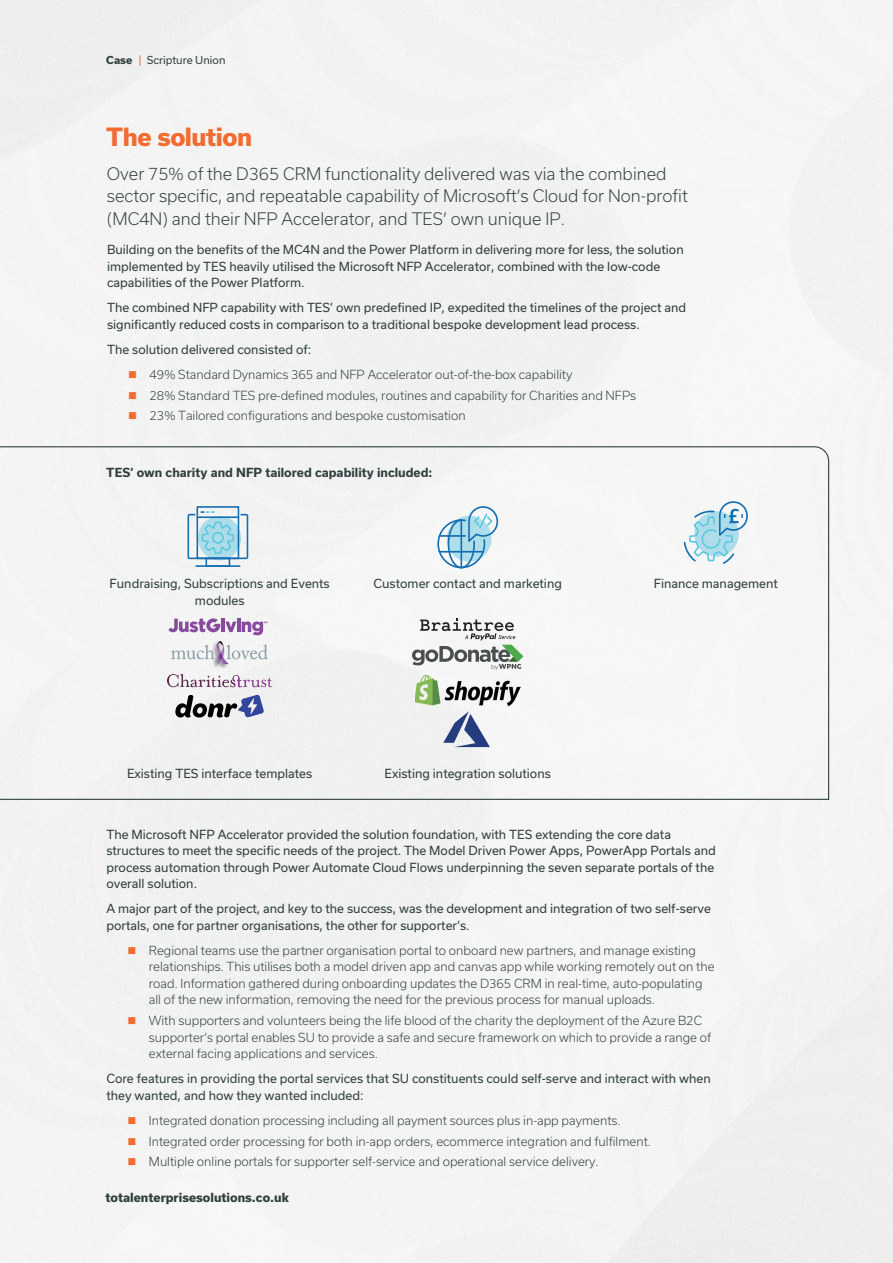
<style>
.page{position:relative;width:893px;height:1263px;background:#fff}
.page>*{position:absolute;margin:0;border:0;box-sizing:border-box;transform-origin:0 0}
.t1{font:800 24px "Usual";letter-spacing:-.02em;color:#f26c31}
.t2{font:300 16.5px/22.5px "Usual";color:#323f40}
.t3{font:12px/16.5px "Usual";color:#323f40}
.t4{font:300 12px/16.5px "Usual";color:#323f40}
.t5{font:700 12px "Usual";color:#323f40}
.t6{font:800 12px "Usual";color:#323f40}
.t7{font:10.5px "Usual";color:#323f40}
.s1{font-weight:800}
.s2{color:#f26c31}
</style>
<div class="page">
<div style="left:0;top:446px;width:830px;height:354px;background:#f4f5f4"></div>
<svg style="left:167px;top:674px;width:105px;height:14px"></svg>
<svg style="left:175px;top:694px;width:89px;height:24px"></svg>
<svg style="left:168px;top:618px;width:99px;height:17px"></svg>
<img style="left:172px;top:640px;width:95px;height:28px">
<svg style="left:412px;top:618px;width:111px;height:52px"></svg>
<img style="left:415px;top:674px;width:105px;height:33px">
<svg style="left:443px;top:711px;width:47px;height:36px"></svg>
<img style="left:198px;top:517px;width:43px;height:43px">
<div style="left:205px;top:557px;width:25px;height:10px;border:2px solid #146eb2"></div>
<div style="left:187px;top:514px;width:61px;height:45px;border:2px solid #146eb2"></div>
<hr style="left:196px;top:565px;width:44px;height:2px;background:#146eb2">
<div style="left:196px;top:506px;width:43px;height:53px;border:2px solid #146eb2"></div>
<hr style="left:197px;top:516px;width:41px;height:2px;background:#146eb2">
<svg style="left:201px;top:511px;width:13px;height:2px"></svg>
<svg style="left:201px;top:521px;width:34px;height:34px"></svg>
<svg style="left:437px;top:506px;width:61px;height:62px"></svg>
<svg style="left:684px;top:501px;width:64px;height:63px"></svg>
<p class="t7" style="left:106px;top:54px;width:121px"><span class="s1">Case</span> <span class="s2">|</span> Scripture Union</p>
<h1 class="t1" style="left:106px;top:123px;width:147px">The solution</h1>
<h2 class="t2" style="left:107px;top:162px;width:582px">Over 75% of the D365 CRM functionality delivered was via the combined sector specific, and repeatable capability of Microsoft’s Cloud for Non-profit (MC4N) and their NFP Accelerator, and TES’ own unique IP.</h2>
<p class="t3" style="left:107px;top:242px;width:578px">Building on the benefits of the MC4N and the Power Platform in delivering more for less, the solution implemented by TES heavily utilised the Microsoft NFP Accelerator, combined with the low-code capabilities of the Power Platform.</p>
<p class="t3" style="left:107px;top:300px;width:581px">The combined NFP capability with TES’ own predefined IP, expedited the timelines of the project and significantly reduced costs in comparison to a traditional bespoke development lead process.</p>
<p class="t3" style="left:107px;top:341px;width:206px">The solution delivered consisted of:</p>
<p class="t4" style="left:128px;top:366px;width:446px"><span class="s2">■</span> 49% Standard Dynamics 365 and NFP Accelerator out-of-the-box capability</p>
<p class="t4" style="left:128px;top:387px;width:509px"><span class="s2">■</span> 28% Standard TES pre-defined modules, routines and capability for Charities and NFPs</p>
<p class="t4" style="left:128px;top:408px;width:339px"><span class="s2">■</span> 23% Tailored configurations and bespoke customisation</p>
<p class="t5" style="left:106px;top:466px;width:328px">TES’ own charity and NFP tailored capability included:</p>
<p class="t3" style="left:110px;top:576px;width:222px;text-align:center">Fundraising, Subscriptions and Events modules</p>
<p class="t3" style="left:374px;top:576px;width:190px">Customer contact and marketing</p>
<p class="t3" style="left:127px;top:765px;width:187px">Existing TES interface templates</p>
<p class="t3" style="left:385px;top:765px;width:168px">Existing integration solutions</p>
<p class="t3" style="left:654px;top:575px;width:126px">Finance management</p>
<p class="t3" style="left:106px;top:826px;width:611px">The Microsoft NFP Accelerator provided the solution foundation, with TES extending the core data structures to meet the specific needs of the project. The Model Driven Power Apps, PowerApp Portals and process automation through Power Automate Cloud Flows underpinning the seven separate portals of the overall solution.</p>
<p class="t3" style="left:106px;top:901px;width:606px">A major part of the project, and key to the success, was the development and integration of two self-serve portals, one for partner organisations, the other for supporter’s.</p>
<p class="t4" style="left:149px;top:942px;width:567px;text-indent:-21px"><span class="s2">■</span> Regional teams use the partner organisation portal to onboard new partners, and manage existing relationships. This utilises both a model driven app and canvas app while working remotely out on the road. Information gathered during onboarding updates the D365 CRM in real-time, auto-populating all of the new information, removing the need for the previous process for manual uploads.</p>
<p class="t4" style="left:149px;top:1012px;width:564px;text-indent:-21px"><span class="s2">■</span> With supporters and volunteers being the life blood of the charity the deployment of the Azure B2C supporter’s portal enables SU to provide a safe and secure framework on which to provide a range of external facing applications and services.</p>
<p class="t3" style="left:106px;top:1070px;width:606px">Core features in providing the portal services that SU constituents could self-serve and interact with when they wanted, and how they wanted included:</p>
<p class="t4" style="left:128px;top:1112px;width:494px"><span class="s2">■</span> Integrated donation processing including all payment sources plus in-app payments.</p>
<p class="t4" style="left:128px;top:1133px;width:525px"><span class="s2">■</span> Integrated order processing for both in-app orders, ecommerce integration and fulfilment.</p>
<p class="t4" style="left:128px;top:1153px;width:472px"><span class="s2">■</span> Multiple online portals for supporter self-service and operational service delivery.</p>
<p class="t6" style="left:105px;top:1190px;width:185px">totalenterprisesolutions.co.uk</p>
</div>
